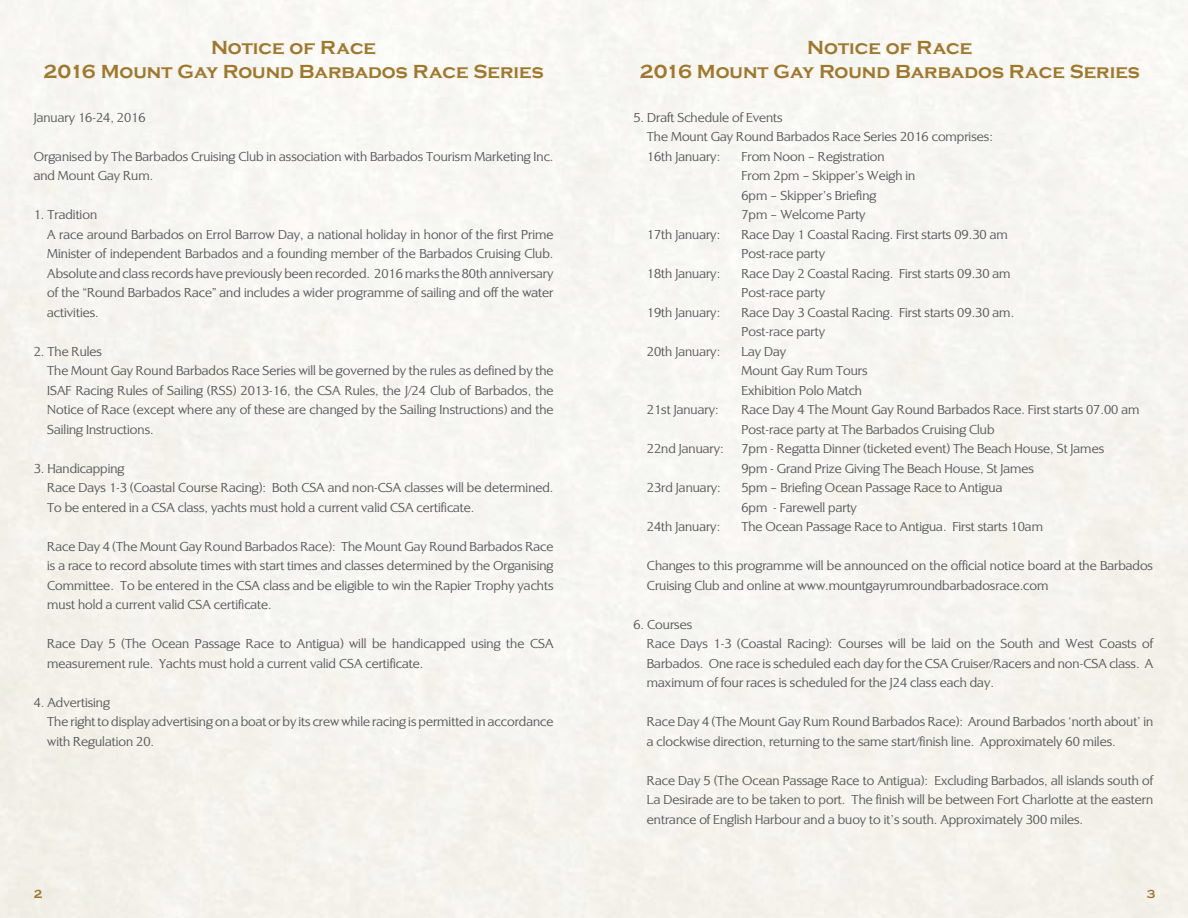
<style>
.page{position:relative;width:1188px;height:918px;background:#fff}
.page>*{position:absolute;margin:0;border:0;box-sizing:border-box;transform-origin:0 0}
.t1{font:700 19.5px/24px "Copperplate Gothic";color:#a0782c;text-align:center}
.t2{font:300 13.5px/19.5px "Alexon";color:#58595b}
.t3{font:700 12px "Copperplate Gothic";color:#a0782c}
</style>
<div class="page">
<h1 class="t1" style="left:44px;top:36px;width:502px">Notice of Race<br>2016 Mount Gay Round Barbados Race Series</h1>
<p class="t2" style="left:34px;top:107px;width:113px">January 16-24, 2016</p>
<p class="t2" style="left:34px;top:146px;width:521px">Organised by The Barbados Cruising Club in association with Barbados Tourism Marketing Inc. and Mount Gay Rum.</p>
<p class="t2" style="left:47px;top:205px;width:508px;text-indent:-14px">1. Tradition<br>A race around Barbados on Errol Barrow Day, a national holiday in honor of the first Prime Minister of independent Barbados and a founding member of the Barbados Cruising Club.<br>Absolute and class records have previously been recorded. 2016 marks the 80th anniversary of the “Round Barbados Race” and includes a wider programme of sailing and off the water activities.</p>
<p class="t2" style="left:47px;top:341px;width:508px;text-indent:-14px">2. The Rules<br>The Mount Gay Round Barbados Race Series will be governed by the rules as defined by the ISAF Racing Rules of Sailing (RSS) 2013-16, the CSA Rules, the J/24 Club of Barbados, the Notice of Race (except where any of these are changed by the Sailing Instructions) and the Sailing Instructions.</p>
<p class="t2" style="left:47px;top:458px;width:508px;text-indent:-14px">3. Handicapping<br>Race Days 1-3 (Coastal Course Racing): Both CSA and non-CSA classes will be determined.<br>To be entered in a CSA class, yachts must hold a current valid CSA certificate.</p>
<p class="t2" style="left:47px;top:536px;width:508px;text-align:justify">Race Day 4 (The Mount Gay Round Barbados Race): The Mount Gay Round Barbados Race is a race to record absolute times with start times and classes determined by the Organising Committee. To be entered in the CSA class and be eligible to win the Rapier Trophy yachts must hold a current valid CSA certificate.</p>
<p class="t2" style="left:47px;top:634px;width:508px">Race Day 5 (The Ocean Passage Race to Antigua) will be handicapped using the CSA measurement rule. Yachts must hold a current valid CSA certificate.</p>
<p class="t2" style="left:47px;top:692px;width:508px;text-indent:-14px">4. Advertising<br>The right to display advertising on a boat or by its crew while racing is permitted in accordance with Regulation 20.</p>
<h1 class="t1" style="left:640px;top:36px;width:502px">Notice of Race<br>2016 Mount Gay Round Barbados Race Series</h1>
<p class="t2" style="left:647px;top:107px;width:348px;text-indent:-14px">5. Draft Schedule of Events<br>The Mount Gay Round Barbados Race Series 2016 comprises:<br>16th January:</p>
<p class="t2" style="left:741px;top:146px;width:175px">From Noon – Registration<br>From 2pm – Skipper’s Weigh in<br>6pm – Skipper’s Briefing<br>7pm – Welcome Party</p>
<p class="t2" style="left:647px;top:224px;width:75px">17th January:</p>
<p class="t2" style="left:741px;top:224px;width:268px">Race Day 1 Coastal Racing. First starts 09.30 am<br>Post-race party</p>
<p class="t2" style="left:647px;top:263px;width:75px">18th January:</p>
<p class="t2" style="left:741px;top:263px;width:271px">Race Day 2 Coastal Racing. First starts 09.30 am<br>Post-race party</p>
<p class="t2" style="left:647px;top:302px;width:75px">19th January:</p>
<p class="t2" style="left:741px;top:302px;width:274px">Race Day 3 Coastal Racing. First starts 09.30 am.<br>Post-race party</p>
<p class="t2" style="left:647px;top:341px;width:75px">20th January:</p>
<p class="t2" style="left:741px;top:341px;width:128px">Lay Day<br>Mount Gay Rum Tours<br>Exhibition Polo Match</p>
<p class="t2" style="left:647px;top:400px;width:73px">21st January:</p>
<p class="t2" style="left:741px;top:400px;width:400px">Race Day 4 The Mount Gay Round Barbados Race. First starts 07.00 am<br>Post-race party at The Barbados Cruising Club</p>
<p class="t2" style="left:647px;top:439px;width:78px">22nd January:</p>
<p class="t2" style="left:741px;top:439px;width:364px">7pm - Regatta Dinner (ticketed event) The Beach House, St James<br>9pm - Grand Prize Giving The Beach House, St James</p>
<p class="t2" style="left:647px;top:478px;width:75px">23rd January:</p>
<p class="t2" style="left:741px;top:478px;width:262px">5pm – Briefing Ocean Passage Race to Antigua<br>6pm - Farewell party</p>
<p class="t2" style="left:647px;top:517px;width:75px">24th January:</p>
<p class="t2" style="left:741px;top:517px;width:303px">The Ocean Passage Race to Antigua. First starts 10am</p>
<p class="t2" style="left:647px;top:556px;width:508px">Changes to this programme will be announced on the official notice board at the Barbados<br>Cruising Club and online at www.mountgayrumroundbarbadosrace.com</p>
<p class="t2" style="left:647px;top:614px;width:508px;text-indent:-14px">6. Courses<br>Race Days 1-3 (Coastal Racing): Courses will be laid on the South and West Coasts of Barbados. One race is scheduled each day for the CSA Cruiser/Racers and non-CSA class. A maximum of four races is scheduled for the J24 class each day.</p>
<p class="t2" style="left:647px;top:712px;width:508px">Race Day 4 (The Mount Gay Rum Round Barbados Race): Around Barbados ‘north about’ in a clockwise direction, returning to the same start/finish line. Approximately 60 miles.</p>
<p class="t2" style="left:647px;top:770px;width:508px;text-align:justify">Race Day 5 (The Ocean Passage Race to Antigua): Excluding Barbados, all islands south of La Desirade are to be taken to port. The finish will be between Fort Charlotte at the eastern entrance of English Harbour and a buoy to it’s south. Approximately 300 miles.</p>
<p class="t3" style="left:34px;top:887px;width:10px">2</p>
<p class="t3" style="left:1147px;top:887px;width:10px">3</p>
</div>
